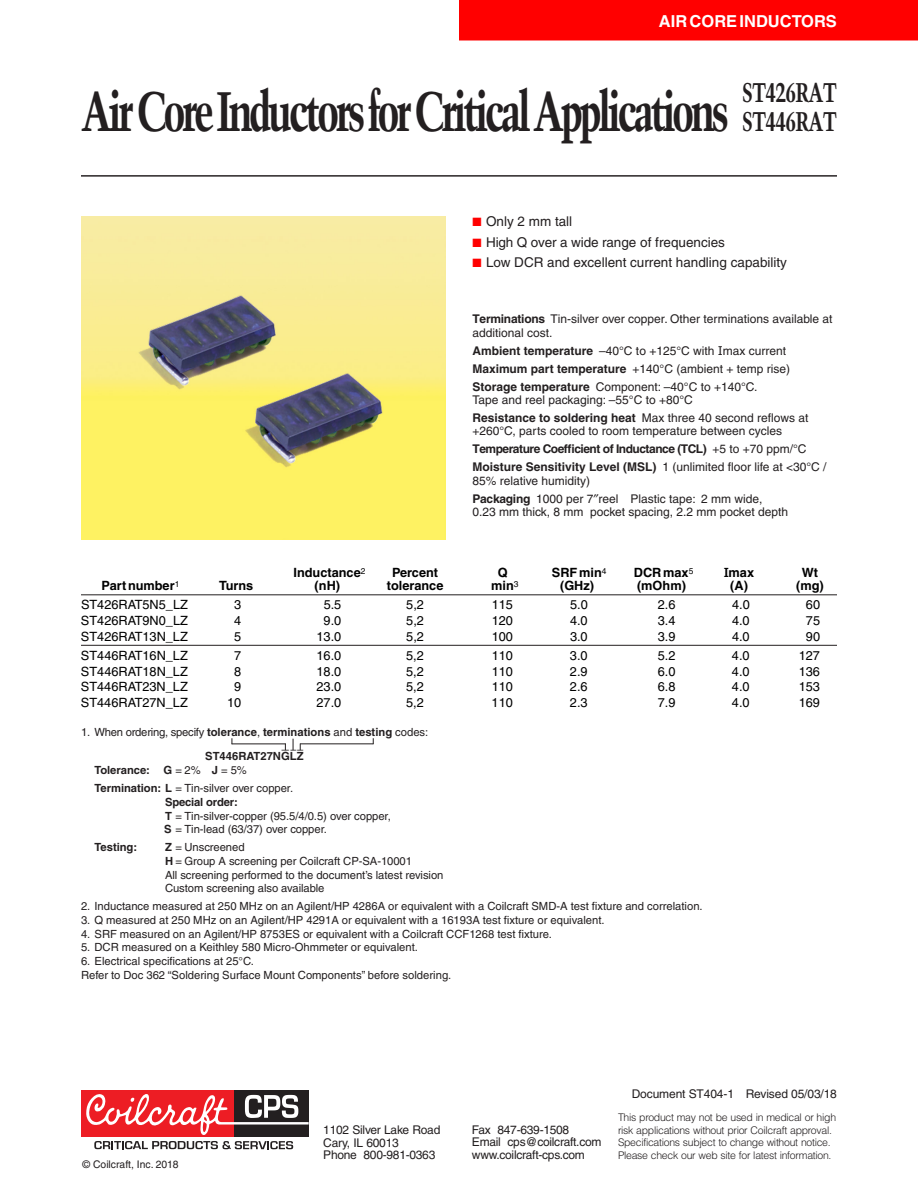
<style>
.page{position:relative;width:918px;height:1188px;background:#fff}
.page>*{position:absolute;margin:0;border:0;box-sizing:border-box;transform-origin:0 0}
.t1{font:700 condensed 55.5px "Trump Mediaeval";letter-spacing:-.07em;color:#231f20;scale:.9 1}
.t2{font:700 condensed 27px/28.5px "Trump Mediaeval";letter-spacing:-.035em;color:#231f20;scale:.9 1}
.t3{font:700 16.5px "Helvetica";color:#fff}
.t4{font:13.5px "Helvetica";color:#231f20}
.t5{font:12.75px "Helvetica";color:#000}
.t6{font:700 12.75px "Helvetica";color:#000}
.t7{font:12px/18px "Helvetica";color:#231f20}
.t8{font:12px/12.5px "Helvetica";letter-spacing:-.02em;color:#231f20}
.t9{font:11.25px/13.6px "Helvetica";color:#231f20}
.t10{font:700 11.25px/23.9px "Helvetica";color:#231f20;text-align:center}
.t11{font:300 10.5px/12.5px "Helvetica";letter-spacing:-.03em;color:#231f20}
.t12{font:10.5px "Helvetica";color:#231f20}
.s1{color:#f00}
.s2{font-weight:700}
.s3{font-family:"Verdana"}
.s4{font-family:"Glypha"}
.s5{font-weight:400}
.s6{font-family:"Part Number Code"}
</style>
<div class="page">
<div style="left:459px;top:0;width:459px;height:40px;background:#f00"></div>
<div style="left:234px;top:1090px;width:75px;height:47px;background:#231f20"></div>
<div style="left:81px;top:1090px;width:153px;height:47px;background:#ed1d24"></div>
<svg style="left:86px;top:1094px;width:223px;height:41px"></svg>
<svg style="left:94px;top:1141px;width:199px;height:8px"></svg>
<hr style="left:81px;top:176px;width:756px;height:1px;background:#231f20">
<hr style="left:81px;top:594px;width:756px;height:1px;background:#231f20">
<hr style="left:81px;top:645px;width:756px;height:1px;background:#231f20">
<hr style="left:300px;top:743px;width:73px;height:1px;background:#231f20">
<hr style="left:232px;top:744px;width:54px;height:1px;background:#231f20">
<img style="left:81px;top:216px;width:365px;height:324px">
<h3 class="t3" style="left:659px;top:11px;width:180px">AIR CORE INDUCTORS</h3>
<h1 class="t1" style="left:81px;top:77px;width:722px">Air Core Inductors for Critical Applications</h1>
<h2 class="t2" style="left:742px;top:78px;width:107px">ST426RAT<br>ST446RAT</h2>
<p class="t4" style="left:472px;top:214px;width:101px"><span class="s1">■</span> Only 2 mm tall</p>
<p class="t4" style="left:472px;top:234px;width:254px"><span class="s1">■</span> High Q over a wide range of frequencies</p>
<p class="t4" style="left:472px;top:255px;width:316px"><span class="s1">■</span> Low DCR and excellent current handling capability</p>
<p class="t7" style="left:472px;top:313px;width:362px;line-height:13.2px"><span class="s2">Terminations</span> Tin-silver over copper. Other terminations available at additional cost.</p>
<p class="t7" style="left:472px;top:341px;width:319px"><span class="s2">Ambient temperature</span> –40°C to +125°C with <span class="s3">I</span>max current<br><span class="s2">Maximum part temperature</span> +140°C (ambient + temp rise)<br><span class="s2">Storage temperature</span> Component: –40°C to +140°C.</p>
<p class="t7" style="left:472px;top:391px;width:337px">Tape and reel packaging: –55°C to +80°C<br><span class="s2">Resistance to soldering heat</span> Max three 40 second reflows at</p>
<p class="t7" style="left:472px;top:422px;width:356px">+260°C, parts cooled to room temperature between cycles<br><span class="s2">Temperature Coefficient of Inductance (TCL)</span> +5 to +70 ppm/°C<br><span class="s2">Moisture Sensitivity Level (MSL)</span> 1 (unlimited floor life at &lt;30°C /</p>
<p class="t7" style="left:472px;top:471px;width:291px">85% relative humidity)<br><span class="s2">Packaging</span> 1000 per 7 reel Plastic tape: 2 mm wide,</p>
<p class="t7" style="left:472px;top:503px;width:317px">0.23 mm thick, 8 mm pocket spacing, 2.2 mm pocket depth</p>
<p class="t6" style="left:293px;top:565px;width:73px">Inductance<sup>2</sup></p>
<p class="t6" style="left:392px;top:565px;width:48px">Percent</p>
<p class="t6" style="left:498px;top:565px;width:11px">Q</p>
<p class="t6" style="left:552px;top:565px;width:56px">SRF min<sup>4</sup></p>
<p class="t6" style="left:634px;top:565px;width:61px">DCR max<sup>5</sup></p>
<p class="t6" style="left:724px;top:565px;width:32px"><span class="s4">I</span>max</p>
<p class="t6" style="left:802px;top:565px;width:18px">Wt</p>
<p class="t6" style="left:102px;top:578px;width:79px">Part number<sup>1</sup></p>
<p class="t6" style="left:219px;top:578px;width:36px">Turns</p>
<p class="t6" style="left:315px;top:578px;width:27px">(nH)</p>
<p class="t6" style="left:387px;top:578px;width:58px">tolerance</p>
<p class="t6" style="left:491px;top:578px;width:29px">min<sup>3</sup></p>
<p class="t6" style="left:560px;top:578px;width:35px">(GHz)</p>
<p class="t6" style="left:637px;top:578px;width:50px">(mOhm)</p>
<p class="t6" style="left:730px;top:578px;width:19px">(A)</p>
<p class="t6" style="left:796px;top:578px;width:29px">(mg)</p>
<p class="t5" style="left:81px;top:597px;width:108px">ST426RAT5N5_LZ</p>
<p class="t5" style="left:234px;top:597px;width:9px">3</p>
<p class="t5" style="left:324px;top:597px;width:19px">5.5</p>
<p class="t5" style="left:406px;top:597px;width:19px">5,2</p>
<p class="t5" style="left:492px;top:597px;width:23px">115</p>
<p class="t5" style="left:570px;top:597px;width:19px">5.0</p>
<p class="t5" style="left:658px;top:597px;width:19px">2.6</p>
<p class="t5" style="left:732px;top:597px;width:19px">4.0</p>
<p class="t5" style="left:806px;top:597px;width:16px">60</p>
<p class="t5" style="left:81px;top:613px;width:108px">ST426RAT9N0_LZ</p>
<p class="t5" style="left:234px;top:613px;width:9px">4</p>
<p class="t5" style="left:324px;top:613px;width:19px">9.0</p>
<p class="t5" style="left:406px;top:613px;width:19px">5,2</p>
<p class="t5" style="left:492px;top:613px;width:23px">120</p>
<p class="t5" style="left:570px;top:613px;width:19px">4.0</p>
<p class="t5" style="left:658px;top:613px;width:19px">3.4</p>
<p class="t5" style="left:732px;top:613px;width:19px">4.0</p>
<p class="t5" style="left:806px;top:613px;width:16px">75</p>
<p class="t5" style="left:81px;top:629px;width:108px">ST426RAT13N_LZ</p>
<p class="t5" style="left:234px;top:629px;width:9px">5</p>
<p class="t5" style="left:317px;top:629px;width:26px">13.0</p>
<p class="t5" style="left:406px;top:629px;width:19px">5,2</p>
<p class="t5" style="left:492px;top:629px;width:23px">100</p>
<p class="t5" style="left:570px;top:629px;width:19px">3.0</p>
<p class="t5" style="left:658px;top:629px;width:19px">3.9</p>
<p class="t5" style="left:732px;top:629px;width:19px">4.0</p>
<p class="t5" style="left:806px;top:629px;width:16px">90</p>
<p class="t5" style="left:81px;top:648px;width:108px">ST446RAT16N_LZ</p>
<p class="t5" style="left:234px;top:648px;width:9px">7</p>
<p class="t5" style="left:317px;top:648px;width:26px">16.0</p>
<p class="t5" style="left:406px;top:648px;width:19px">5,2</p>
<p class="t5" style="left:492px;top:648px;width:23px">110</p>
<p class="t5" style="left:570px;top:648px;width:19px">3.0</p>
<p class="t5" style="left:658px;top:648px;width:19px">5.2</p>
<p class="t5" style="left:732px;top:648px;width:19px">4.0</p>
<p class="t5" style="left:799px;top:648px;width:23px">127</p>
<p class="t5" style="left:81px;top:664px;width:108px">ST446RAT18N_LZ</p>
<p class="t5" style="left:234px;top:664px;width:9px">8</p>
<p class="t5" style="left:317px;top:664px;width:26px">18.0</p>
<p class="t5" style="left:406px;top:664px;width:19px">5,2</p>
<p class="t5" style="left:492px;top:664px;width:23px">110</p>
<p class="t5" style="left:570px;top:664px;width:19px">2.9</p>
<p class="t5" style="left:658px;top:664px;width:19px">6.0</p>
<p class="t5" style="left:732px;top:664px;width:19px">4.0</p>
<p class="t5" style="left:799px;top:664px;width:23px">136</p>
<p class="t5" style="left:81px;top:679px;width:108px">ST446RAT23N_LZ</p>
<p class="t5" style="left:234px;top:679px;width:9px">9</p>
<p class="t5" style="left:317px;top:679px;width:26px">23.0</p>
<p class="t5" style="left:406px;top:679px;width:19px">5,2</p>
<p class="t5" style="left:492px;top:679px;width:23px">110</p>
<p class="t5" style="left:570px;top:679px;width:19px">2.6</p>
<p class="t5" style="left:658px;top:679px;width:19px">6.8</p>
<p class="t5" style="left:732px;top:679px;width:19px">4.0</p>
<p class="t5" style="left:799px;top:679px;width:23px">153</p>
<p class="t5" style="left:81px;top:695px;width:108px">ST446RAT27N_LZ</p>
<p class="t5" style="left:227px;top:695px;width:16px">10</p>
<p class="t5" style="left:317px;top:695px;width:26px">27.0</p>
<p class="t5" style="left:406px;top:695px;width:19px">5,2</p>
<p class="t5" style="left:492px;top:695px;width:23px">110</p>
<p class="t5" style="left:570px;top:695px;width:19px">2.3</p>
<p class="t5" style="left:658px;top:695px;width:19px">7.9</p>
<p class="t5" style="left:732px;top:695px;width:19px">4.0</p>
<p class="t5" style="left:799px;top:695px;width:23px">169</p>
<p class="t10" style="left:81px;top:720px;width:349px"><span class="s5">1. When ordering, specify</span> tolerance<span class="s5">,</span> terminations <span class="s5">and</span> testing <span class="s5">codes:<br></span>ST446RAT27N<span class="s6">GLZ</span></p>
<p class="t9" style="left:94px;top:761px;width:200px;line-height:18px"><span class="s2">Tolerance: G</span> = 2% <span class="s2">J</span> = 5%<br><span class="s2">Termination: L</span> = Tin-silver over copper.</p>
<p class="t9" style="left:164px;top:795px;width:228px"><span class="s2">Special order:<br>T</span> = Tin-silver-copper (95.5/4/0.5) over copper,<br><span class="s2">S</span> = Tin-lead (63/37) over copper.</p>
<p class="t10" style="left:94px;top:835px;width:44px">Testing:</p>
<p class="t9" style="left:165px;top:840px;width:280px"><span class="s2">Z</span> = Unscreened<br><span class="s2">H</span> = Group A screening per Coilcraft CP-SA-10001<br>All screening performed to the document’s latest revision Custom screening also available</p>
<p class="t9" style="left:81px;top:900px;width:623px">2. Inductance measured at 250 MHz on an Agilent/HP 4286A or equivalent with a Coilcraft SMD-A test fixture and correlation.</p>
<p class="t9" style="left:81px;top:913px;width:525px">3. Q measured at 250 MHz on an Agilent/HP 4291A or equivalent with a 16193A test fixture or equivalent.</p>
<p class="t9" style="left:81px;top:927px;width:473px">4. SRF measured on an Agilent/HP 8753ES or equivalent with a Coilcraft CCF1268 test fixture.</p>
<p class="t9" style="left:81px;top:941px;width:339px">5. DCR measured on a Keithley 580 Micro-Ohmmeter or equivalent.</p>
<p class="t9" style="left:81px;top:954px;width:372px">6. Electrical specifications at 25°C.<br>Refer to Doc 362 “Soldering Surface Mount Components” before soldering.</p>
<p class="t12" style="left:83px;top:1158px;width:98px">© Coilcraft, Inc. 2018</p>
<p class="t7" style="left:632px;top:1085px;width:207px">Document ST404-1 Revised 05/03/18</p>
<p class="t8" style="left:323px;top:1124px;width:119px">1102 Silver Lake Road<br>Cary, IL 60013<br>Phone 800-981-0363</p>
<p class="t8" style="left:472px;top:1123px;width:131px">Fax 847-639-1508<br>Email cps@coilcraft.com www.coilcraft-cps.com</p>
<p class="t11" style="left:618px;top:1111px;width:220px">This product may not be used in medical or high risk applications without prior Coilcraft approval.<br>Specifications subject to change without notice.<br>Please check our web site for latest information.</p>
</div>
